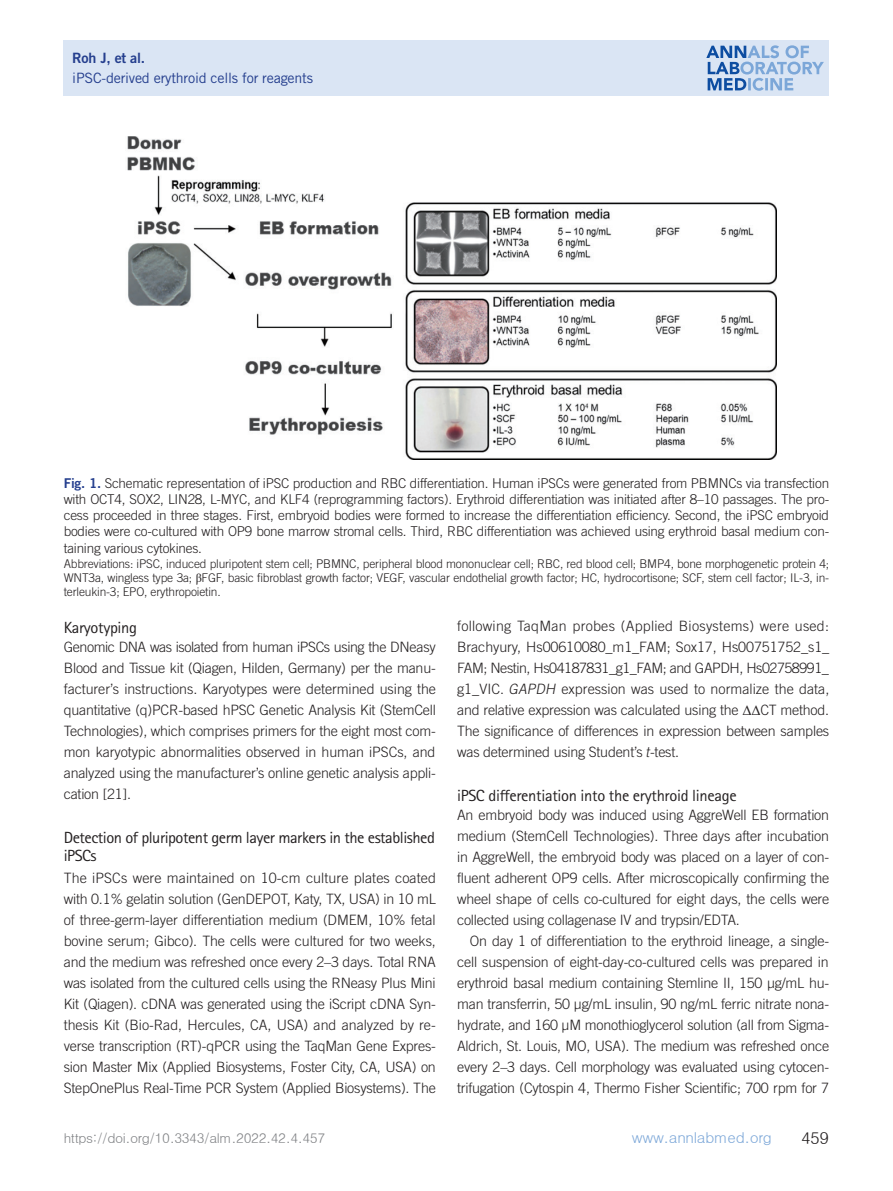
<style>
.page{position:relative;width:893px;height:1191px;background:#fff}
.page>*{position:absolute;margin:0;border:0;box-sizing:border-box;transform-origin:0 0}
.URL{font:16.5px "Dotum";color:#231f20}
.본문중제목{font:16.2px/18.1px "Rotis Sans Serif Std";letter-spacing:-.03em;color:#231f20}
.URL-2{font:15px "Dotum";letter-spacing:-.02em;color:#7ca7d8}
.본문{font:300 14.25px/21px "Trade Gothic LT Std";letter-spacing:-.015em;color:#231f20;text-align:justify}
.하시라이름{font:14.25px "Trade Gothic LT Std";letter-spacing:-.015em;color:#253f8e}
.하시라이름-2{font:14.25px "Trade Gothic LT Std Bd 2";letter-spacing:-.015em;color:#253f8e}
.표제목_그림설명{font:300 13.5px/16.2px "Trade Gothic LT Std";letter-spacing:-.015em;color:#231f20;text-align:justify}
.t1{font:13.5px "Dotum";letter-spacing:-.03em;color:#808285}
.표_그림_주석{font:300 12px/14.4px "Trade Gothic LT Std";letter-spacing:-.015em;color:#231f20;text-align:justify}
.s1{font-family:"Trade Gothic LT Std Bd 2";font-weight:400;color:#253f8e}
.s2{font-family:"Times New Roman";font-weight:400}
.s3{font-style:italic}
</style>
<div class="page">
<div style="left:64px;top:40px;width:765px;height:56px;background:#dae5f4"></div>
<svg style="left:706px;top:45px;width:118px;height:46px"></svg>
<img style="left:127px;top:136px;width:649px;height:323px">
<p class="하시라이름-2" style="left:72px;top:49px;width:75px">Roh J, et al.</p>
<p class="하시라이름" style="left:72px;top:69px;width:242px">iPSC-derived erythroid cells for reagents</p>
<p class="표제목_그림설명" style="left:64px;top:474px;width:767px"><span class="s1">Fig. 1.</span> Schematic representation of iPSC production and RBC differentiation. Human iPSCs were generated from PBMNCs via transfection with OCT4, SOX2, LIN28, L-MYC, and KLF4 (reprogramming factors). Erythroid differentiation was initiated after 8–10 passages. The pro&shy;cess proceeded in three stages. First, embryoid bodies were formed to increase the differentiation efficiency. Second, the iPSC embryoid bodies were co-cultured with OP9 bone marrow stromal cells. Third, RBC differentiation was achieved using erythroid basal medium con&shy;taining various cytokines.</p>
<p class="표_그림_주석" style="left:64px;top:556px;width:767px">Abbreviations: iPSC, induced pluripotent stem cell; PBMNC, peripheral blood mononuclear cell; RBC, red blood cell; BMP4, bone morphogenetic protein 4; WNT3a, wingless type 3a; <span class="s2">β</span>FGF, basic fibroblast growth factor; VEGF, vascular endothelial growth factor; HC, hydrocortisone; SCF, stem cell factor; IL-3, in&shy;terleukin-3; EPO, erythropoietin.</p>
<p class="본문중제목" style="left:64px;top:618px;width:75px">Karyotyping</p>
<p class="본문" style="left:64px;top:636px;width:374px">Genomic DNA was isolated from human iPSCs using the DNeasy Blood and Tissue kit (Qiagen, Hilden, Germany) per the manu&shy;facturer’s instructions. Karyotypes were determined using the quantitative (q)PCR-based hPSC Genetic Analysis Kit (StemCell Technologies), which comprises primers for the eight most com&shy;mon karyotypic abnormalities observed in human iPSCs, and analyzed using the manufacturer’s online genetic analysis appli&shy;cation [21].</p>
<p class="본문중제목" style="left:64px;top:828px;width:373px">Detection of pluripotent germ layer markers in the established iPSCs</p>
<p class="본문" style="left:64px;top:867px;width:374px">The iPSCs were maintained on 10-cm culture plates coated with 0.1% gelatin solution (GenDEPOT, Katy, TX, USA) in 10 mL of three-germ-layer differentiation medium (DMEM, 10% fetal bovine serum; Gibco). The cells were cultured for two weeks, and the medium was refreshed once every 2–3 days. Total RNA was isolated from the cultured cells using the RNeasy Plus Mini Kit (Qiagen). cDNA was generated using the iScript cDNA Syn&shy;thesis Kit (Bio-Rad, Hercules, CA, USA) and analyzed by re&shy;verse transcription (RT)-qPCR using the TaqMan Gene Expres&shy;sion Master Mix (Applied Biosystems, Foster City, CA, USA) on StepOnePlus Real-Time PCR System (Applied Biosystems). The</p>
<p class="본문" style="left:457px;top:615px;width:374px">following TaqMan probes (Applied Biosystems) were used:<br>Brachyury, Hs00610080_m1_FAM; Sox17, Hs00751752_s1_ FAM; Nestin, Hs04187831_g1_FAM; and GAPDH, Hs02758991_ g1_VIC. <span class="s3">GAPDH</span> expression was used to normalize the data, and relative expression was calculated using the <span class="s2">ΔΔ</span>CT method.<br>The significance of differences in expression between samples was determined using Student’s <span class="s3">t</span>-test.</p>
<p class="본문중제목" style="left:457px;top:786px;width:281px">iPSC differentiation into the erythroid lineage</p>
<p class="본문" style="left:457px;top:804px;width:374px">An embryoid body was induced using AggreWell EB formation medium (StemCell Technologies). Three days after incubation in AggreWell, the embryoid body was placed on a layer of con&shy;fluent adherent OP9 cells. After microscopically confirming the wheel shape of cells co-cultured for eight days, the cells were collected using collagenase IV and trypsin/EDTA.</p>
<p class="본문" style="left:457px;top:930px;width:374px;text-indent:13px">On day 1 of differentiation to the erythroid lineage, a single&shy;cell suspension of eight-day-co-cultured cells was prepared in erythroid basal medium containing Stemline II, 150 μg/mL hu&shy;man transferrin, 50 μg/mL insulin, 90 ng/mL ferric nitrate nona&shy;hydrate, and 160 μM monothioglycerol solution (all from Sigma-Aldrich, St. Louis, MO, USA). The medium was refreshed once every 2–3 days. Cell morphology was evaluated using cytocen&shy;trifugation (Cytospin 4, Thermo Fisher Scientific; 700 rpm for 7</p>
<p class="t1" style="left:64px;top:1131px;width:263px">https://doi.org/10.3343/alm.2022.42.4.457</p>
<p class="URL-2" style="left:632px;top:1130px;width:142px">www.annlabmed.org</p>
<p class="URL" style="left:801px;top:1129px;width:30px">459</p>
</div>
